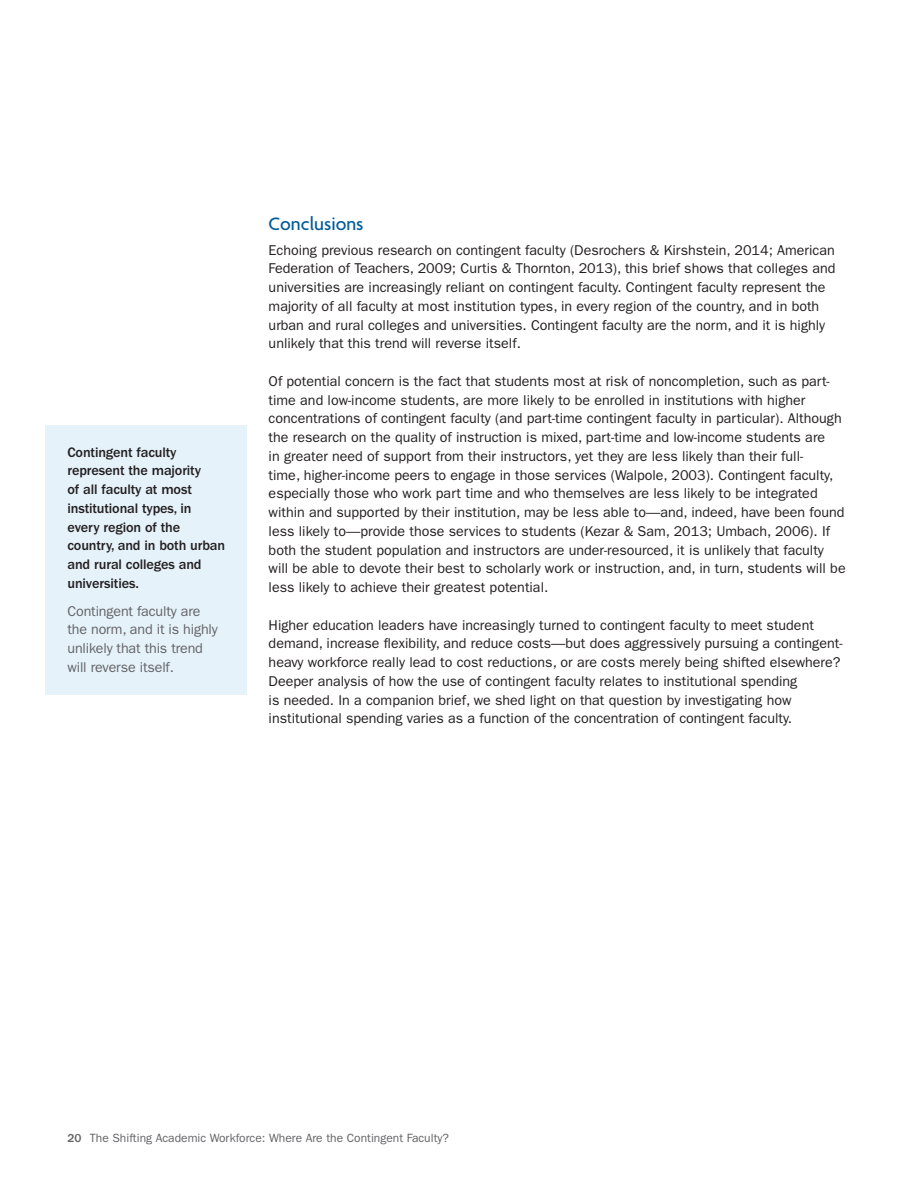
<style>
.page{position:relative;width:918px;height:1188px;background:#fff}
.page>*{position:absolute;margin:0;border:0;box-sizing:border-box;transform-origin:0 0}
._2B_Subtitle_4pt_Aft{font:500 19.5px "Agenda";color:#005c98}
._5A_Body_Text__FG_9{font:14.25px/18.8px "ITC Franklin Gothic Std";color:#231f20}
._6A_Sidebar_Title__F{font:500 14.25px/18.8px "ITC Franklin Gothic Std";letter-spacing:-.01em;color:#231f20}
._6B_Sidebar_Text__FG{font:14.25px/18.8px "ITC Franklin Gothic Std";letter-spacing:-.01em;color:#636366}
.t1{font:12px "ITC Franklin Gothic Std";color:#636366}
.s1{font-weight:500}
</style>
<div class="page">
<div style="left:46px;top:425px;width:201px;height:270px;background:#e5f2fa"></div>
<p class="_6A_Sidebar_Title__F" style="left:68px;top:443px;width:159px">Contingent faculty represent the majority<br>of all faculty at most institutional types, in every region of the country, and in both urban and rural colleges and universities.</p>
<p class="_6B_Sidebar_Text__FG" style="left:68px;top:602px;width:152px">Contingent faculty are the norm, and it is highly unlikely that this trend will reverse itself.</p>
<p class="_2B_Subtitle_4pt_Aft" style="left:269px;top:213px;width:96px">Conclusions</p>
<p class="_5A_Body_Text__FG_9" style="left:269px;top:241px;width:569px">Echoing previous research on contingent faculty (Desrochers &amp; Kirshstein, 2014; American Federation of Teachers, 2009; Curtis &amp; Thornton, 2013), this brief shows that colleges and universities are increasingly reliant on contingent faculty. Contingent faculty represent the majority of all faculty at most institution types, in every region of the country, and in both urban and rural colleges and universities. Contingent faculty are the norm, and it is highly unlikely that this trend will reverse itself.</p>
<p class="_5A_Body_Text__FG_9" style="left:269px;top:372px;width:579px">Of potential concern is the fact that students most at risk of noncompletion, such as part&shy;time and low-income students, are more likely to be enrolled in institutions with higher concentrations of contingent faculty (and part-time contingent faculty in particular). Although the research on the quality of instruction is mixed, part-time and low-income students are<br>in greater need of support from their instructors, yet they are less likely than their full-<br>time, higher-income peers to engage in those services (Walpole, 2003). Contingent faculty, especially those who work part time and who themselves are less likely to be integrated within and supported by their institution, may be less able to—and, indeed, have been found less likely to—provide those services to students (Kezar &amp; Sam, 2013; Umbach, 2006). If both the student population and instructors are under-resourced, it is unlikely that faculty will be able to devote their best to scholarly work or instruction, and, in turn, students will be less likely to achieve their greatest potential.</p>
<p class="_5A_Body_Text__FG_9" style="left:269px;top:616px;width:575px">Higher education leaders have increasingly turned to contingent faculty to meet student demand, increase flexibility, and reduce costs—but does aggressively pursuing a contingent&shy;heavy workforce really lead to cost reductions, or are costs merely being shifted elsewhere?<br>Deeper analysis of how the use of contingent faculty relates to institutional spending<br>is needed. In a companion brief, we shed light on that question by investigating how institutional spending varies as a function of the concentration of contingent faculty.</p>
<p class="t1" style="left:68px;top:1131px;width:383px"><span class="s1">20</span> The Shifting Academic Workforce: Where Are the Contingent Faculty?</p>
</div>
